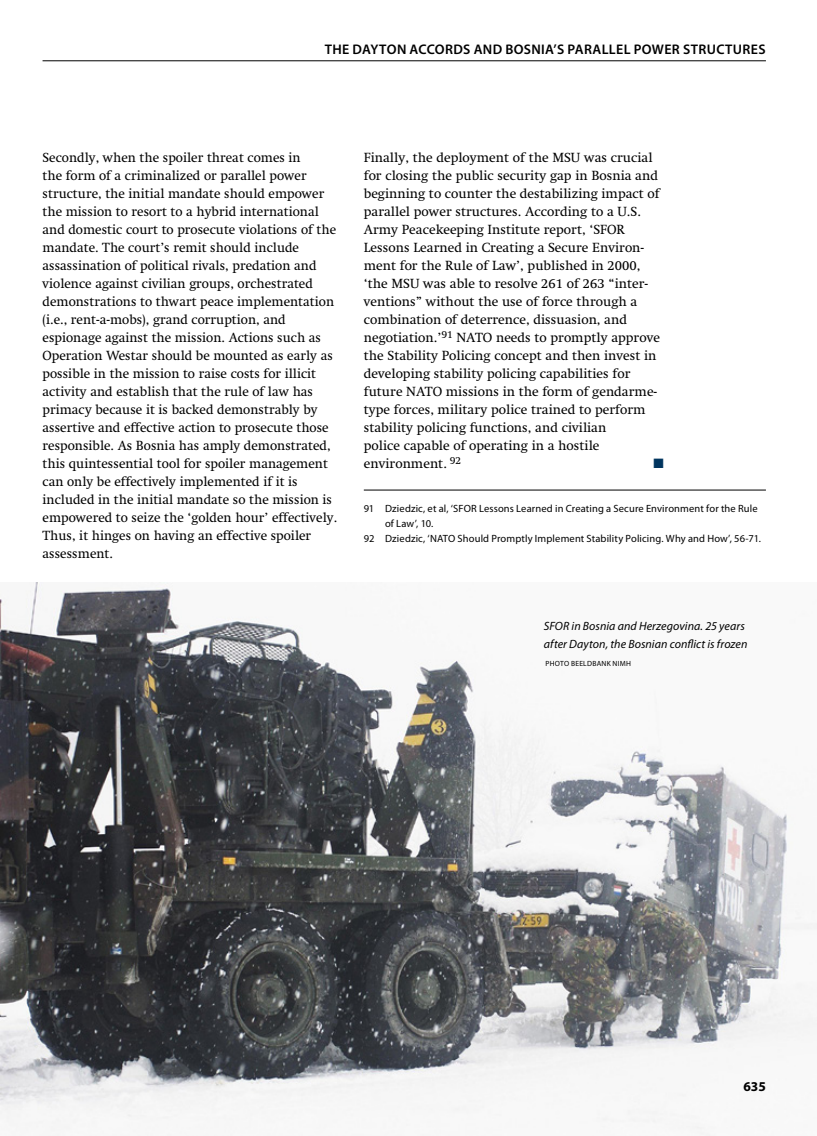
<style>
.page{position:relative;width:817px;height:1136px;background:#fff}
.page>*{position:absolute;margin:0;border:0;box-sizing:border-box;transform-origin:0 0}
.t1{font:600 13.95px "Myriad Pro";letter-spacing:.025em;color:#000}
.t2{font:13.5px/18px "Swift LT Std";color:#000}
.t3{font:700 13.5px "Myriad Pro";color:#000}
.t4{font:13.5px "Zapf Dingbats Std";color:#00355f}
.t5{font:italic 12px/18px "Myriad Pro";letter-spacing:.005em;color:#000}
.t6{font:10.5px "Myriad Pro";letter-spacing:.01em;color:#000}
.t7{font:7.5px "Myriad Pro";letter-spacing:.035em;color:#000}
</style>
<div class="page">
<img style="left:0;top:582px;width:816px;height:553px">
<hr style="left:43px;top:60px;width:722px;height:1px;background:#000">
<hr style="left:364px;top:489px;width:401px;height:1px;background:#000">
<p class="t1" style="left:324px;top:40px;width:442px">THE DAYTON ACCORDS AND BOSNIA’S PARALLEL POWER STRUCTURES</p>
<p class="t2" style="left:43px;top:149px;width:296px">Secondly, when the spoiler threat comes in<br>the form of a criminalized or parallel power structure, the initial mandate should empower the mission to resort to a hybrid international and domestic court to prosecute violations of the mandate. The court’s remit should include assassination of political rivals, predation and violence against civilian groups, orchestrated demonstrations to thwart peace implementation (i.e., rent-a-mobs), grand corruption, and espionage against the mission. Actions such as Operation Westar should be mounted as early as possible in the mission to raise costs for illicit activity and establish that the rule of law has primacy because it is backed demonstrably by assertive and effective action to prosecute those responsible. As Bosnia has amply demonstrated, this quintessential tool for spoiler management can only be effectively implemented if it is included in the initial mandate so the mission is empowered to seize the ‘golden hour’ effectively.<br>Thus, it hinges on having an effective spoiler assessment.</p>
<p class="t2" style="left:364px;top:149px;width:298px">Finally, the deployment of the MSU was crucial for closing the public security gap in Bosnia and beginning to counter the destabilizing impact of parallel power structures. According to a U.S.<br>Army Peacekeeping Institute report, ‘SFOR Lessons Learned in Creating a Secure Environ&shy;ment for the Rule of Law’, published in 2000, ‘the MSU was able to resolve 261 of 263 “inter&shy;ventions” without the use of force through a combination of deterrence, dissuasion, and negotiation.’<sup>91</sup> NATO needs to promptly approve the Stability Policing concept and then invest in developing stability policing capabilities for future NATO missions in the form of gendarme&shy;type forces, military police trained to perform stability policing functions, and civilian<br>police capable of operating in a hostile environment. <sup>92</sup></p>
<p class="t4" style="left:653px;top:457px;width:12px">■</p>
<p class="t6" style="left:364px;top:501px;width:395px">91 Dziedzic, et al, ‘SFOR Lessons Learned in Creating a Secure Environment for the Rule</p>
<p class="t6" style="left:385px;top:516px;width:50px">of Law’, 10.</p>
<p class="t6" style="left:364px;top:531px;width:398px">92 Dziedzic, ‘NATO Should Promptly Implement Stability Policing. Why and How’, 56-71.</p>
<p class="t5" style="left:543px;top:617px;width:205px">SFOR in Bosnia and Herzegovina. 25 years after Dayton, the Bosnian conflict is frozen</p>
<p class="t7" style="left:545px;top:659px;width:87px">PHOTO BEELDBANK NIMH</p>
<p class="t3" style="left:743px;top:1077px;width:24px">635</p>
</div>
